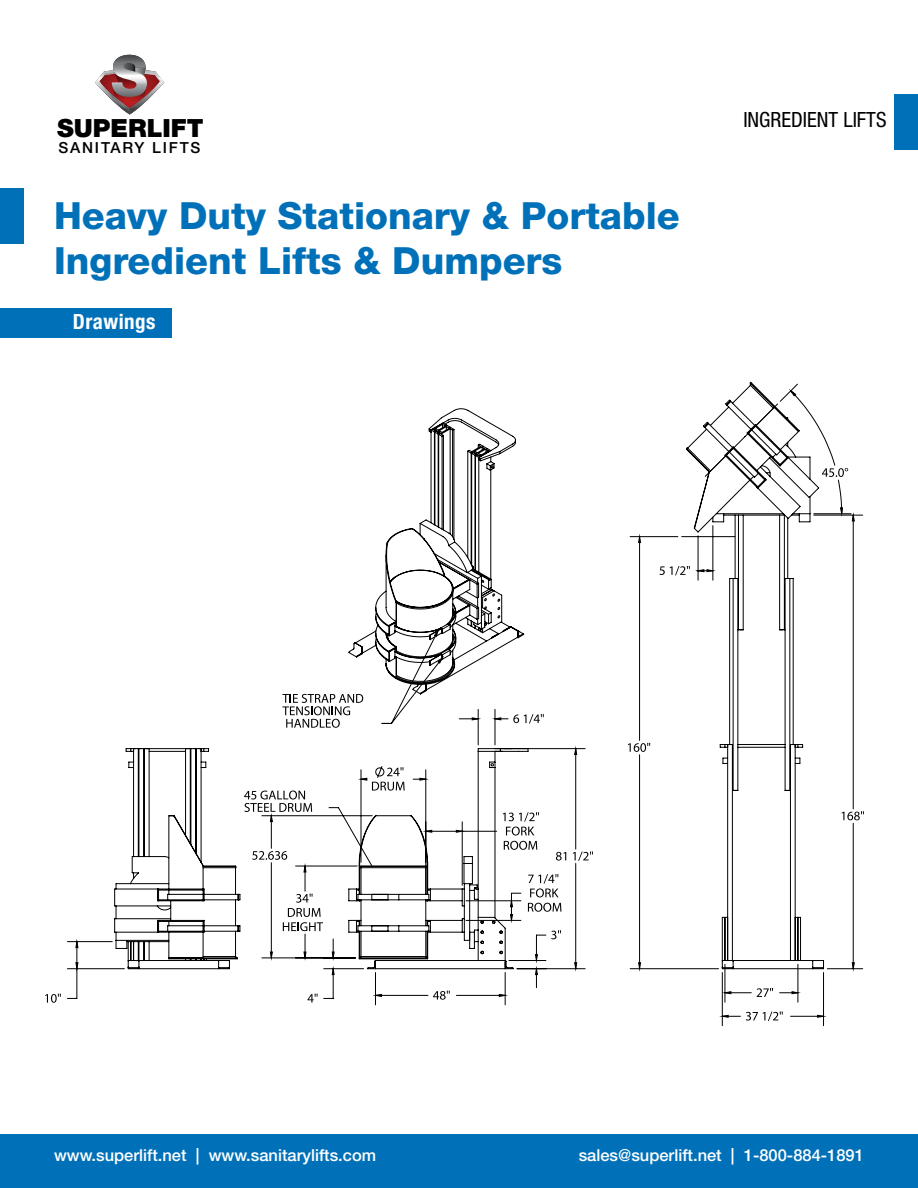
<style>
.page{position:relative;width:918px;height:1188px;background:#fff}
.page>*{position:absolute;margin:0;border:0;box-sizing:border-box;transform-origin:0 0}
.t1{font:800 37.5px/45px "Helvetica Neue LT Std";color:#0071b9}
.t2{font:900 25.05px "Helvetica Neue LT Std";color:#000}
.t3{font:condensed 21px "Helvetica Neue LT Std";color:#000}
.t4{font:700 condensed 21px "Helvetica Neue LT Std";letter-spacing:.02em;color:#fff}
.t5{font:500 16.5px "Helvetica Neue LT Std";color:#fff}
.t6{font:500 15.3px "Helvetica Neue LT Std";letter-spacing:.12em;color:#000}
</style>
<div class="page">
<div style="left:0;top:1134px;width:918px;height:54px;background:#0071b9"></div>
<div style="left:0;top:188px;width:24px;height:55px;background:#0071b9"></div>
<svg style="left:95px;top:55px;width:69px;height:60px"></svg>
<div style="left:0;top:308px;width:172px;height:29px;background:#0071b9"></div>
<div style="left:894px;top:94px;width:24px;height:56px;background:#0071b9"></div>
<svg style="left:45px;top:994px;width:16px;height:9px"></svg>
<svg style="left:76px;top:436px;width:778px;height:581px"></svg>
<svg style="left:114px;top:381px;width:710px;height:589px"></svg>
<h2 class="t2" style="left:57px;top:113px;width:148px">SUPERLIFT</h2>
<p class="t6" style="left:58px;top:138px;width:144px">SANITARY LIFTS</p>
<h1 class="t1" style="left:54px;top:193px;width:627px">Heavy Duty Stationary &amp; Portable<br>Ingredient Lifts &amp; Dumpers</h1>
<p class="t4" style="left:73px;top:309px;width:84px">Drawings</p>
<p class="t3" style="left:743px;top:108px;width:145px">INGREDIENT LIFTS</p>
<p class="t5" style="left:54px;top:1145px;width:324px">www.superlift.net | www.sanitarylifts.com</p>
<p class="t5" style="left:579px;top:1145px;width:287px">sales@superlift.net | 1-800-884-1891</p>
</div>
